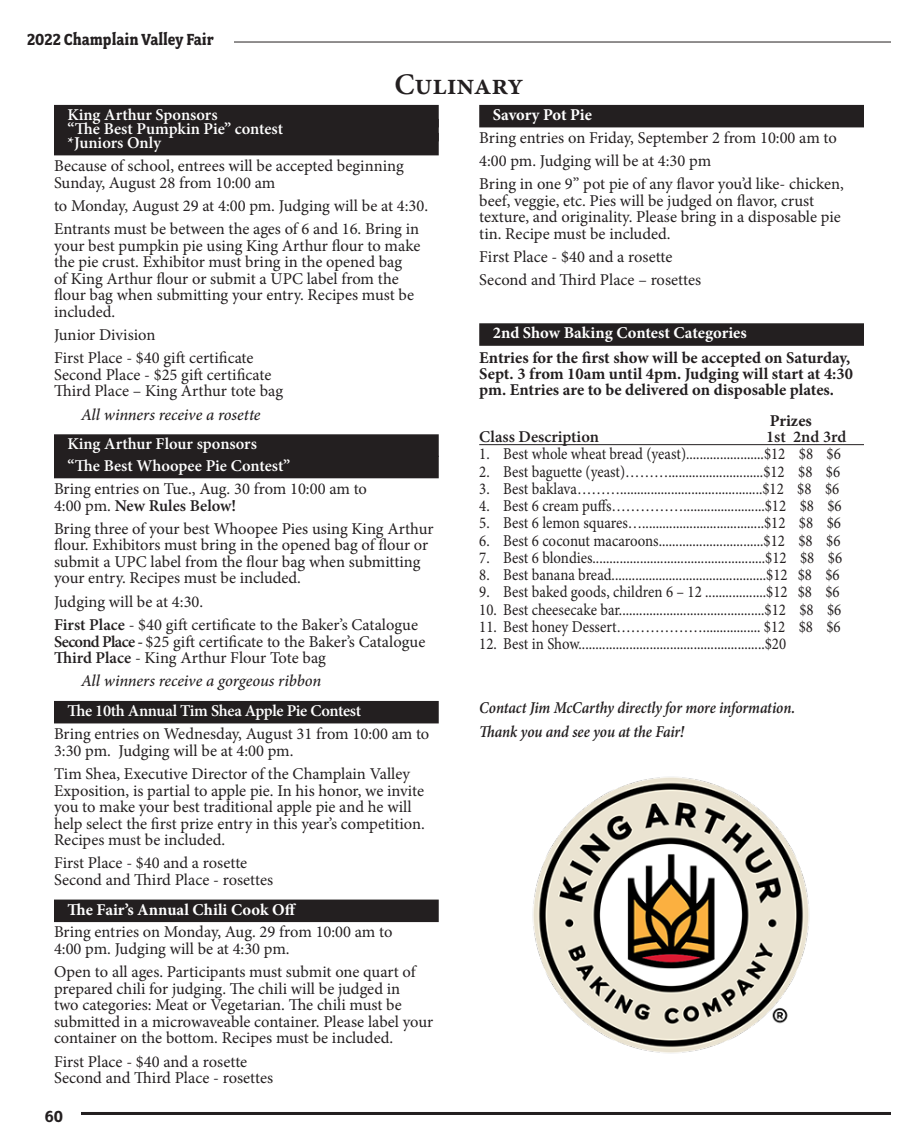
<style>
.page{position:relative;width:918px;height:1148px;background:#fff}
.page>*{position:absolute;margin:0;border:0;box-sizing:border-box;transform-origin:0 0}
.Catagory_Header{font:600 30px "Minion Pro";letter-spacing:-.005em;color:#231f20}
.t1{font:700 18px "Fairplex Narrow OT";color:#231f20}
.Body_Paragraphs{font:16.5px/16.5px "Minion Pro";color:#231f20}
.Body_Paragraphs-2{font:16.5px "Minion Pro";color:#231f20;scale:.9 1}
._3_prizes_Header{font:700 16.5px/15.8px "Minion Pro";color:#231f20}
.Prize_Division_Heade{font:600 16.5px "Minion Pro";letter-spacing:-.01em;color:#fff}
.Body_Paragraphs-3{font:italic 600 16.5px "Minion Pro";letter-spacing:-.005em;color:#231f20;scale:.9 1}
.Prize_Division_Heade-2{font:700 16.5px "Minion Pro";color:#fff}
.Body_Paragraphs_-_In{font:italic 500 16.5px "Minion Pro";letter-spacing:-.005em;color:#231f20}
._3_prizes_Header-2{font:600 16.5px "Minion Pro";color:#231f20}
.s1{font-weight:600}
</style>
<div class="page">
<hr style="left:81px;top:1112px;width:810px;height:2px;background:#231f20">
<hr style="left:234px;top:42px;width:657px;height:1px;background:#231f20">
<div style="left:54px;top:105px;width:385px;height:22px;background:#231f20"></div>
<div style="left:54px;top:119px;width:385px;height:22px;background:#231f20"></div>
<div style="left:54px;top:133px;width:385px;height:22px;background:#231f20"></div>
<div style="left:54px;top:434px;width:385px;height:23px;background:#231f20"></div>
<div style="left:54px;top:456px;width:385px;height:22px;background:#231f20"></div>
<div style="left:54px;top:701px;width:385px;height:22px;background:#231f20"></div>
<div style="left:54px;top:899px;width:385px;height:23px;background:#231f20"></div>
<div style="left:479px;top:105px;width:385px;height:22px;background:#231f20"></div>
<div style="left:479px;top:323px;width:385px;height:23px;background:#231f20"></div>
<hr style="left:479px;top:444px;width:385px;height:1px;background:#231f20">
<img style="left:532px;top:777px;width:277px;height:277px">
<p class="t1" style="left:27px;top:29px;width:188px">2022 Champlain Valley Fair</p>
<p class="Catagory_Header" style="left:395px;top:64px;width:130px">Culinary</p>
<p class="Prize_Division_Heade" style="left:68px;top:103px;width:152px">King Arthur Sponsors</p>
<p class="Prize_Division_Heade" style="left:68px;top:117px;width:217px">“The Best Pumpkin Pie” contest</p>
<p class="Prize_Division_Heade" style="left:68px;top:131px;width:95px">*Juniors Only</p>
<p class="Body_Paragraphs" style="left:54px;top:158px;width:351px">Because of school, entrees will be accepted beginning<br>Sunday, August 28 from 10:00 am</p>
<p class="Body_Paragraphs" style="left:54px;top:198px;width:376px">to Monday, August 29 at 4:00 pm. Judging will be at 4:30.</p>
<p class="Body_Paragraphs" style="left:54px;top:221px;width:368px">Entrants must be between the ages of 6 and 16. Bring in your best pumpkin pie using King Arthur flour to make the pie crust. Exhibitor must bring in the opened bag<br>of King Arthur flour or submit a UPC label from the flour bag when submitting your entry. Recipes must be included.</p>
<p class="Body_Paragraphs" style="left:54px;top:327px;width:103px">Junior Division</p>
<p class="Body_Paragraphs" style="left:54px;top:350px;width:231px">First Place - $40 gift certificate<br>Second Place - $25 gift certificate<br>Third Place – King Arthur tote bag</p>
<p class="Body_Paragraphs_-_In" style="left:81px;top:403px;width:181px">All winners receive a rosette</p>
<p class="Prize_Division_Heade" style="left:68px;top:433px;width:191px">King Arthur Flour sponsors</p>
<p class="Prize_Division_Heade" style="left:68px;top:454px;width:224px">“The Best Whoopee Pie Contest”</p>
<p class="Body_Paragraphs" style="left:54px;top:481px;width:315px">Bring entries on Tue., Aug. 30 from 10:00 am to<br>4:00 pm. <span class="s1">New Rules Below!</span></p>
<p class="Body_Paragraphs" style="left:54px;top:520px;width:381px">Bring three of your best Whoopee Pies using King Arthur flour. Exhibitors must bring in the opened bag of flour or submit a UPC label from the flour bag when submitting your entry. Recipes must be included.</p>
<p class="Body_Paragraphs" style="left:54px;top:593px;width:151px">Judging will be at 4:30.</p>
<p class="Body_Paragraphs" style="left:54px;top:616px;width:373px"><span class="s1">First Place</span> - $40 gift certificate to the Baker’s Catalogue<br><span class="s1">Second Place -</span> $25 gift certificate to the Baker’s Catalogue<br><span class="s1">Third Place</span> - King Arthur Flour Tote bag</p>
<p class="Body_Paragraphs_-_In" style="left:81px;top:669px;width:242px">All winners receive a gorgeous ribbon</p>
<p class="Prize_Division_Heade" style="left:68px;top:699px;width:295px">The 10th Annual Tim Shea Apple Pie Contest</p>
<p class="Body_Paragraphs" style="left:54px;top:726px;width:377px">Bring entries on Wednesday, August 31 from 10:00 am to<br>3:30 pm. Judging will be at 4:00 pm.</p>
<p class="Body_Paragraphs" style="left:54px;top:765px;width:372px">Tim Shea, Executive Director of the Champlain Valley Exposition, is partial to apple pie. In his honor, we invite you to make your best traditional apple pie and he will help select the first prize entry in this year’s competition.<br>Recipes must be included.</p>
<p class="Body_Paragraphs" style="left:54px;top:855px;width:221px">First Place - $40 and a rosette<br>Second and Third Place - rosettes</p>
<p class="Prize_Division_Heade-2" style="left:68px;top:897px;width:230px">The Fair’s Annual Chili Cook Off</p>
<p class="Body_Paragraphs" style="left:54px;top:924px;width:340px">Bring entries on Monday, Aug. 29 from 10:00 am to<br>4:00 pm. Judging will be at 4:30 pm.</p>
<p class="Body_Paragraphs" style="left:54px;top:963px;width:381px">Open to all ages. Participants must submit one quart of prepared chili for judging. The chili will be judged in<br>two categories: Meat or Vegetarian. The chili must be submitted in a microwaveable container. Please label your container on the bottom. Recipes must be included.</p>
<p class="Body_Paragraphs" style="left:54px;top:1053px;width:221px">First Place - $40 and a rosette<br>Second and Third Place - rosettes</p>
<p class="t1" style="left:45px;top:1105px;width:20px">60</p>
<p class="Prize_Division_Heade-2" style="left:493px;top:103px;width:101px">Savory Pot Pie</p>
<p class="Body_Paragraphs" style="left:479px;top:129px;width:359px">Bring entries on Friday, September 2 from 10:00 am to</p>
<p class="Body_Paragraphs" style="left:479px;top:153px;width:233px">4:00 pm. Judging will be at 4:30 pm</p>
<p class="Body_Paragraphs" style="left:479px;top:176px;width:366px">Bring in one 9” pot pie of any flavor you’d like- chicken, beef, veggie, etc. Pies will be judged on flavor, crust texture, and originality. Please bring in a disposable pie tin. Recipe must be included.</p>
<p class="Body_Paragraphs" style="left:479px;top:249px;width:195px">First Place - $40 and a rosette</p>
<p class="Body_Paragraphs" style="left:479px;top:272px;width:223px">Second and Third Place – rosettes</p>
<p class="Prize_Division_Heade-2" style="left:493px;top:321px;width:256px">2nd Show Baking Contest Categories</p>
<p class="_3_prizes_Header" style="left:479px;top:350px;width:375px">Entries for the first show will be accepted on Saturday,<br>Sept. 3 from 10am until 4pm. Judging will start at 4:30 pm. Entries are to be delivered on disposable plates.</p>
<p class="_3_prizes_Header" style="left:770px;top:413px;width:44px">Prizes</p>
<p class="_3_prizes_Header-2" style="left:479px;top:425px;width:121px">Class Description</p>
<p class="_3_prizes_Header-2" style="left:766px;top:425px;width:82px">1st 2nd 3rd</p>
<p class="Body_Paragraphs-2" style="left:479px;top:443px;width:403px">1. Best whole wheat bread (yeast).......................$12 $8 $6</p>
<p class="Body_Paragraphs-2" style="left:479px;top:460px;width:403px">2. Best baguette (yeast)………............................$12 $8 $6</p>
<p class="Body_Paragraphs-2" style="left:479px;top:477px;width:402px">3. Best baklava………..........................................$12 $8 $6</p>
<p class="Body_Paragraphs-2" style="left:479px;top:495px;width:404px">4. Best 6 cream puffs……………........................$12 $8 $6</p>
<p class="Body_Paragraphs-2" style="left:479px;top:512px;width:403px">5. Best 6 lemon squares…....................................$12 $8 $6</p>
<p class="Body_Paragraphs-2" style="left:479px;top:529px;width:403px">6. Best 6 coconut macaroons...............................$12 $8 $6</p>
<p class="Body_Paragraphs-2" style="left:479px;top:546px;width:405px">7. Best 6 blondies...................................................$12 $8 $6</p>
<p class="Body_Paragraphs-2" style="left:479px;top:564px;width:402px">8. Best banana bread..............................................$12 $8 $6</p>
<p class="Body_Paragraphs-2" style="left:479px;top:581px;width:402px">9. Best baked goods, children 6 – 12 ..................$12 $8 $6</p>
<p class="Body_Paragraphs-2" style="left:479px;top:598px;width:404px">10. Best cheesecake bar...........................................$12 $8 $6</p>
<p class="Body_Paragraphs-2" style="left:479px;top:615px;width:403px">11. Best honey Dessert………………................. $12 $8 $6</p>
<p class="Body_Paragraphs-2" style="left:479px;top:633px;width:343px">12. Best in Show.......................................................$20</p>
<p class="Body_Paragraphs-3" style="left:479px;top:696px;width:353px">Contact Jim McCarthy directly for more information.</p>
<p class="Body_Paragraphs-3" style="left:479px;top:720px;width:229px">Thank you and see you at the Fair!</p>
</div>
